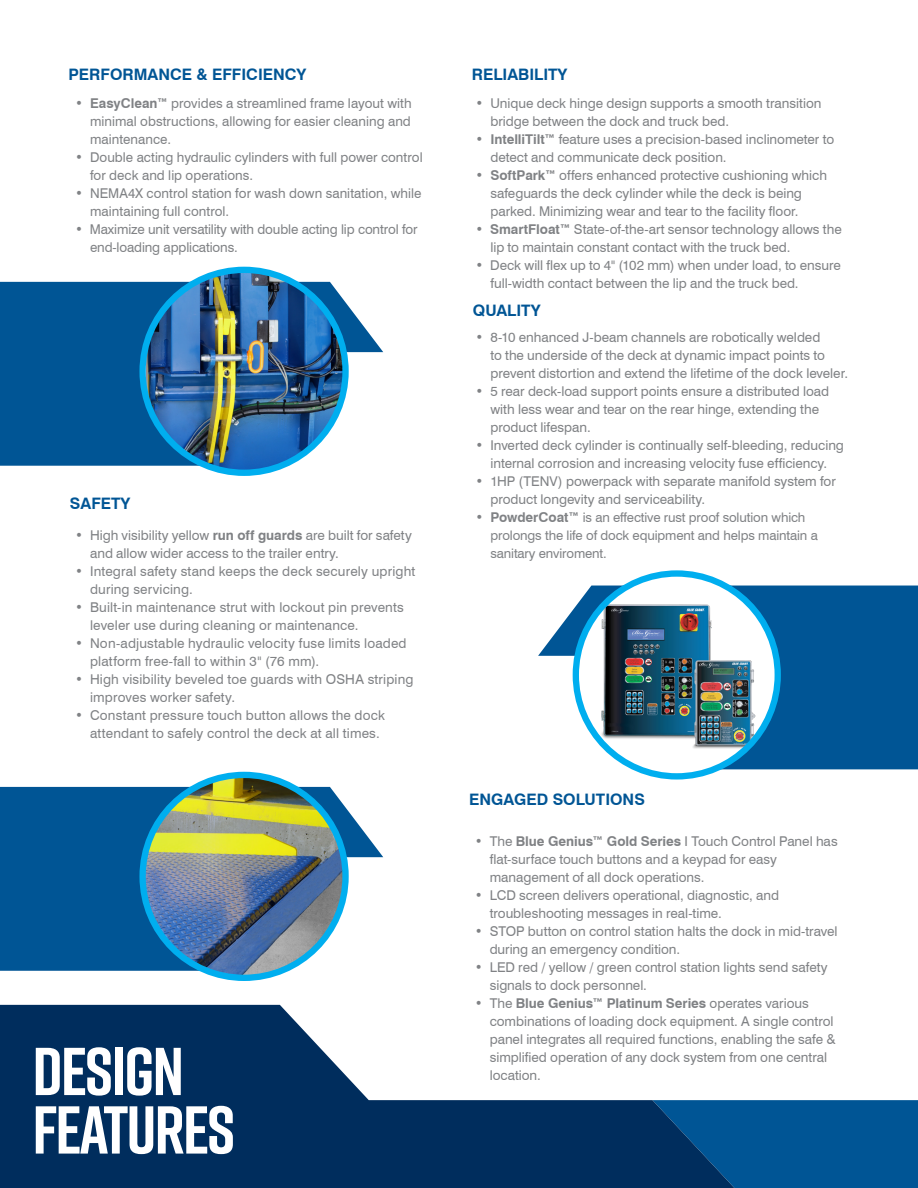
<style>
.page{position:relative;width:918px;height:1188px;background:#fff}
.page>*{position:absolute;margin:0;border:0;box-sizing:border-box;transform-origin:0 0}
.t1{font:700 67.5px "Rift";letter-spacing:-.03em;color:#fff}
.t2{font:700 15.75px "Swiss 721 BT";color:#005595}
.Body{font:13.5px/18px "Swiss 721 BT";color:#808285}
.Body-2{font:13.2px/18px "Swiss 721 BT";letter-spacing:-.01em;color:#808285}
.s1{font-weight:700}
.s2{font-size:13.5px}
.s3{font-weight:700;font-size:13.5px}
</style>
<div class="page">
<div style="left:734px;top:1100px;width:184px;height:88px;background:#005595"></div>
<svg style="left:0;top:1005px;width:734px;height:183px;fill:#002d5d"></svg>
<svg style="left:538px;top:586px;width:380px;height:183px;fill:#005595"></svg>
<svg style="left:0;top:282px;width:383px;height:184px;fill:#005595"></svg>
<svg style="left:0;top:787px;width:383px;height:184px;fill:#005595"></svg>
<img style="left:585px;top:574px;width:184px;height:201px">
<div style="left:573px;top:570px;width:208px;height:210px;border:6px solid #00aeef;border-radius:50%"></div>
<img style="left:143px;top:270px;width:203px;height:203px;border-radius:101px">
<div style="left:139px;top:267px;width:210px;height:209px;border:6px solid #00aeef;border-radius:50%"></div>
<img style="left:143px;top:776px;width:203px;height:202px">
<div style="left:139px;top:772px;width:210px;height:209px;border:6px solid #00aeef;border-radius:50%"></div>
<p class="t2" style="left:68px;top:65px;width:240px">PERFORMANCE &amp; EFFICIENCY</p>
<p class="Body" style="left:90px;top:94px;width:323px;text-align:justify;text-indent:-15px">• <span class="s1">EasyClean™</span> provides a streamlined frame layout with minimal obstructions, allowing for easier cleaning and maintenance.</p>
<p class="Body" style="left:90px;top:148px;width:334px;text-indent:-15px">• Double acting hydraulic cylinders with full power control for deck and lip operations.</p>
<p class="Body" style="left:90px;top:184px;width:333px;text-indent:-15px">• NEMA4X control station for wash down sanitation, while maintaining full control.</p>
<p class="Body" style="left:90px;top:220px;width:329px;text-indent:-15px">• Maximize unit versatility with double acting lip control for end-loading applications.</p>
<p class="t2" style="left:70px;top:494px;width:62px">SAFETY</p>
<p class="Body" style="left:90px;top:526px;width:323px;text-indent:-15px">• High visibility yellow <span class="s1">run off guards</span> are built for safety and allow wider access to the trailer entry.</p>
<p class="Body" style="left:90px;top:562px;width:327px;text-indent:-15px">• Integral safety stand keeps the deck securely upright during servicing.</p>
<p class="Body" style="left:90px;top:598px;width:315px;text-indent:-15px">• Built-in maintenance strut with lockout pin prevents leveler use during cleaning or maintenance.</p>
<p class="Body" style="left:90px;top:634px;width:318px;text-indent:-15px">• Non-adjustable hydraulic velocity fuse limits loaded platform free-fall to within 3" (76 mm).</p>
<p class="Body" style="left:90px;top:670px;width:325px;text-indent:-15px">• High visibility beveled toe guards with OSHA striping improves worker safety.</p>
<p class="Body" style="left:90px;top:706px;width:297px;text-indent:-15px">• Constant pressure touch button allows the dock attendant to safely control the deck at all times.</p>
<p class="t1" style="left:32px;top:1023px;width:153px">DESIGN</p>
<p class="t1" style="left:32px;top:1082px;width:204px">FEATURES</p>
<p class="t2" style="left:472px;top:65px;width:97px">RELIABILITY</p>
<p class="Body" style="left:490px;top:94px;width:333px;text-indent:-15px">• Unique deck hinge design supports a smooth transition bridge between the dock and truck bed.</p>
<p class="Body" style="left:490px;top:130px;width:345px;text-indent:-15px">• <span class="s1">IntelliTilt™</span> feature uses a precision-based inclinometer to detect and communicate deck position.</p>
<p class="Body" style="left:490px;top:166px;width:338px;text-indent:-15px">• <span class="s1">SoftPark™</span> offers enhanced protective cushioning which safeguards the deck cylinder while the deck is being parked. Minimizing wear and tear to the facility floor.</p>
<p class="Body" style="left:490px;top:220px;width:353px;text-indent:-15px">• <span class="s1">SmartFloat™</span> State-of-the-art sensor technology allows the lip to maintain constant contact with the truck bed.</p>
<p class="Body" style="left:490px;top:256px;width:352px;text-indent:-15px">• Deck will flex up to 4" (102 mm) when under load, to ensure full-width contact between the lip and the truck bed.</p>
<p class="t2" style="left:473px;top:301px;width:69px">QUALITY</p>
<p class="Body" style="left:490px;top:328px;width:359px;text-indent:-15px">• 8-10 enhanced J-beam channels are robotically welded<br>to the underside of the deck at dynamic impact points to prevent distortion and extend the lifetime of the dock leveler.</p>
<p class="Body" style="left:490px;top:382px;width:340px;text-indent:-15px">• 5 rear deck-load support points ensure a distributed load with less wear and tear on the rear hinge, extending the product lifespan.</p>
<p class="Body" style="left:475px;top:436px;width:370px;text-align:center">• Inverted deck cylinder is continually self-bleeding, reducing internal corrosion and increasing velocity fuse efficiency.</p>
<p class="Body" style="left:490px;top:472px;width:347px;text-indent:-15px">• 1HP (TENV) powerpack with separate manifold system for product longevity and serviceability.</p>
<p class="Body-2" style="left:490px;top:508px;width:329px;text-indent:-15px"><span class="s2">•</span> <span class="s3">PowderCoat™</span> is an effective rust proof solution which prolongs the life of dock equipment and helps maintain a sanitary enviroment.</p>
<p class="t2" style="left:469px;top:790px;width:177px">ENGAGED SOLUTIONS</p>
<p class="Body" style="left:490px;top:832px;width:350px;text-indent:-15px">• The <span class="s1">Blue Genius™ Gold Series</span> I Touch Control Panel has flat-surface touch buttons and a keypad for easy management of all dock operations.</p>
<p class="Body" style="left:490px;top:886px;width:291px;text-indent:-15px">• LCD screen delivers operational, diagnostic, and troubleshooting messages in real-time.</p>
<p class="Body" style="left:490px;top:922px;width:349px;text-indent:-15px">• STOP button on control station halts the dock in mid-travel during an emergency condition.</p>
<p class="Body" style="left:490px;top:958px;width:340px;text-indent:-15px">• LED red / yellow / green control station lights send safety signals to dock personnel.</p>
<p class="Body" style="left:490px;top:994px;width:347px;text-indent:-15px">• The <span class="s1">Blue Genius™ Platinum Series</span> operates various combinations of loading dock equipment. A single control panel integrates all required functions, enabling the safe &amp; simplified operation of any dock system from one central</p>
<p class="Body" style="left:490px;top:1066px;width:53px">location.</p>
</div>
